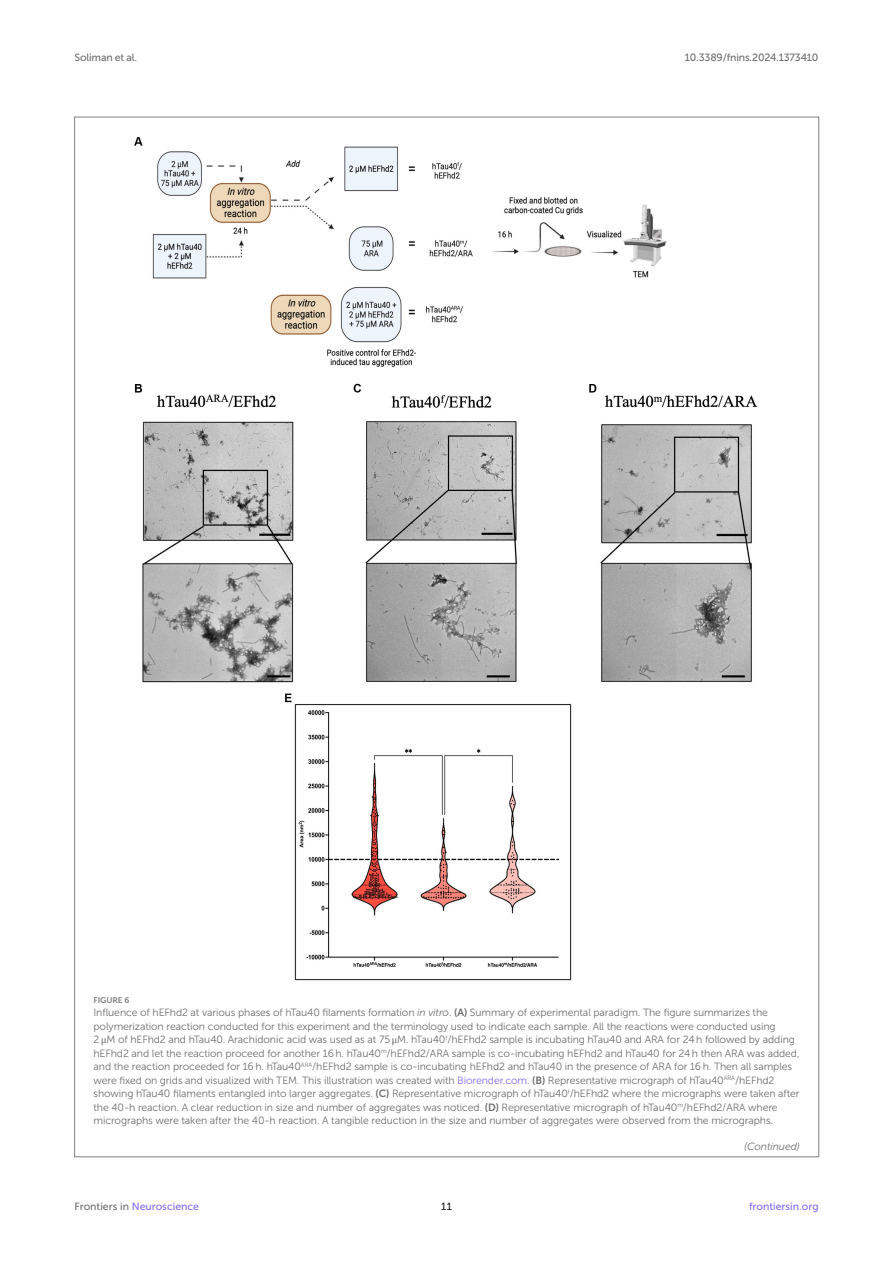
<style>
.page{position:relative;width:893px;height:1263px;background:#fff}
.page>*{position:absolute;margin:0;border:0;box-sizing:border-box;transform-origin:0 0}
.FIG_LEG{font:10.5px/13.5px "Museo Sans 300";letter-spacing:-.01em;color:#706f70}
.t1{font:10.5px "Museo Sans 500";letter-spacing:-.015em;color:#706f70}
.t2{font:10.5px "Museo Sans 500";color:#856df0}
.FIG_Continued{font:italic 10.5px "Museo Sans 300";letter-spacing:-.01em;color:#706f70}
.t3{font:10.5px "Museo Sans 500";color:#1b1c1b}
.FIG_HD{font:8.25px "Museo Sans 700";letter-spacing:-.01em;color:#7e7f7f}
.s1{font-style:italic}
.s2{font-family:"Museo Sans 700"}
.s3{font-family:"STIX General"}
.s4{color:#856df0}
.s5{color:#706f70}
</style>
<div class="page">
<img style="left:134px;top:137px;width:624px;height:844px">
<p class="t1" style="left:74px;top:51px;width:64px">Soliman et al.</p>
<p class="t1" style="left:685px;top:51px;width:135px">10.3389/fnins.2024.1373410</p>
<p class="FIG_HD" style="left:94px;top:995px;width:37px">FIGURE 6</p>
<p class="FIG_LEG" style="left:94px;top:1006px;width:708px">Influence of hEFhd2 at various phases of hTau40 filaments formation <span class="s1">in vitro</span>. <span class="s2">(A)</span> Summary of experimental paradigm. The figure summarizes the polymerization reaction conducted for this experiment and the terminology used to indicate each sample. All the reactions were conducted using<br>2 <span class="s3">μ</span>M of hEFhd2 and hTau40. Arachidonic acid was used as at 75 <span class="s3">μ</span>M. hTau40<sup>f</sup>/hEFhd2 sample is incubating hTau40 and ARA for 24 h followed by adding hEFhd2 and let the reaction proceed for another 16 h. hTau40<sup>m</sup>/hEFhd2/ARA sample is co-incubating hEFhd2 and hTau40 for 24 h then ARA was added, and the reaction proceeded for 16 h. hTau40<sup>ARA</sup>/hEFhd2 sample is co-incubating hEFhd2 and hTau40 in the presence of ARA for 16 h. Then all samples were fixed on grids and visualized with TEM. This illustration was created with <span class="s4">Biorender.com</span>. <span class="s2">(B)</span> Representative micrograph of hTau40<sup>ARA</sup>/hEFhd2 showing hTau40 filaments entangled into larger aggregates. <span class="s2">(C)</span> Representative micrograph of hTau40<sup>f</sup>/hEFhd2 where the micrographs were taken after the 40-h reaction. A clear reduction in size and number of aggregates was noticed. <span class="s2">(D)</span> Representative micrograph of hTau40<sup>m</sup>/hEFhd2/ARA where micrographs were taken after the 40-h reaction. A tangible reduction in the size and number of aggregates were observed from the micrographs.</p>
<p class="FIG_Continued" style="left:744px;top:1140px;width:57px">(Continued)</p>
<p class="t2" style="left:74px;top:1200px;width:126px"><span class="s5">Frontiers in</span> Neuroscience</p>
<p class="t3" style="left:441px;top:1200px;width:12px">11</p>
<p class="t2" style="left:749px;top:1200px;width:71px">frontiersin.org</p>
</div>
